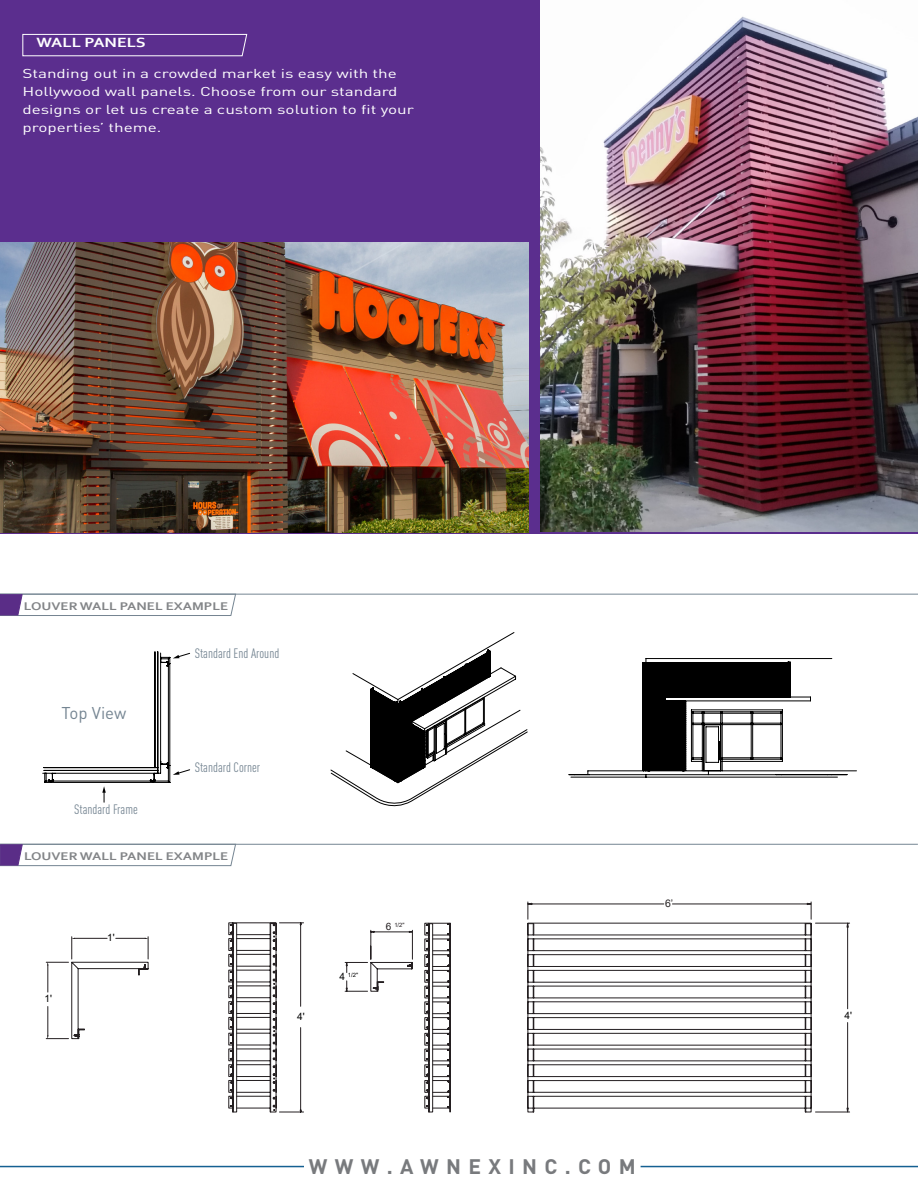
<style>
.page{position:relative;width:918px;height:1188px;background:#fff}
.page>*{position:absolute;margin:0;border:0;box-sizing:border-box;transform-origin:0 0}
.t1{font:700 20.85px "DINOT";letter-spacing:.35em;color:#787a7d}
.t2{font:16.8px "DINOT";color:#758592}
.t3{font:700 14.1px "Corbel";color:#fff;scale:1.22 1}
.t4{font:condensed 13.5px "DINOT";color:#758592}
.t5{font:12.75px/18px "DIN Pro";color:#fff;scale:1.34 1}
.t6{font:700 11.7px "Corbel";color:#828487;scale:1.22 1}
.t7{font:10.5px "Arial";color:#231f20}
.t8{font:10.05px "Arial";color:#000}
.t9{font:5.85px "Arial";color:#000}
.t10{font:5.85px "Arial";color:#241f21}
.s1{font-size:10.05px}
</style>
<div class="page">
<hr style="left:0;top:1166px;width:304px;height:1px;background:#156092">
<hr style="left:641px;top:1166px;width:277px;height:1px;background:#156092">
<div style="left:0;top:0;width:918px;height:533px;background:#5b2e8e"></div>
<hr style="left:0;top:594px;width:918px;height:1px;background:#758592">
<svg style="left:42px;top:651px;width:148px;height:151px"></svg>
<svg style="left:330px;top:632px;width:198px;height:175px"></svg>
<svg style="left:568px;top:658px;width:289px;height:120px"></svg>
<hr style="left:0;top:844px;width:918px;height:1px;background:#758592">
<svg style="left:46px;top:937px;width:103px;height:102px"></svg>
<svg style="left:228px;top:922px;width:76px;height:191px"></svg>
<hr style="left:270px;top:923px;width:1px;height:189px;background:#241f21">
<div style="left:232px;top:923px;width:5px;height:189px;border:1px solid #241f21"></div>
<svg style="left:345px;top:930px;width:68px;height:62px"></svg>
<svg style="left:424px;top:922px;width:27px;height:191px"></svg>
<svg style="left:527px;top:901px;width:285px;height:212px"></svg>
<svg style="left:815px;top:922px;width:35px;height:191px"></svg>
<svg style="left:527px;top:923px;width:7px;height:13px"></svg>
<svg style="left:22px;top:34px;width:226px;height:23px"></svg>
<img style="left:541px;top:0;width:377px;height:532px">
<img style="left:0;top:243px;width:529px;height:289px">
<svg style="left:0;top:844px;width:236px;height:22px"></svg>
<svg style="left:0;top:593px;width:236px;height:23px"></svg>
<p class="t3" style="left:36px;top:34px;width:91px">WALL PANELS</p>
<p class="t5" style="left:22px;top:64px;width:294px">Standing out in a crowded market is easy with the Hollywood wall panels. Choose from our standard designs or let us create a custom solution to fit your properties’ theme.</p>
<p class="t6" style="left:24px;top:599px;width:169px">LOUVER WALL PANEL EXAMPLE</p>
<h2 class="t2" style="left:62px;top:701px;width:66px">Top View</h2>
<p class="t4" style="left:74px;top:802px;width:65px">Standard Frame</p>
<p class="t4" style="left:195px;top:645px;width:86px">Standard End Around</p>
<p class="t4" style="left:195px;top:760px;width:67px">Standard Corner</p>
<p class="t6" style="left:24px;top:849px;width:169px">LOUVER WALL PANEL EXAMPLE</p>
<p class="t8" style="left:44px;top:991px;width:9px">1'</p>
<p class="t8" style="left:107px;top:931px;width:9px">1'</p>
<p class="t8" style="left:297px;top:1010px;width:9px">4'</p>
<p class="t9" style="left:340px;top:971px;width:20px"><span class="s1">4</span> 1/2"</p>
<p class="t10" style="left:386px;top:921px;width:20px"><span class="s1">6</span> 1/2"</p>
<p class="t7" style="left:665px;top:896px;width:10px">6’</p>
<h1 class="t1" style="left:309px;top:1153px;width:329px">WWW.AWNEXINC.COM</h1>
<p class="t8" style="left:844px;top:1009px;width:9px">4'</p>
</div>
